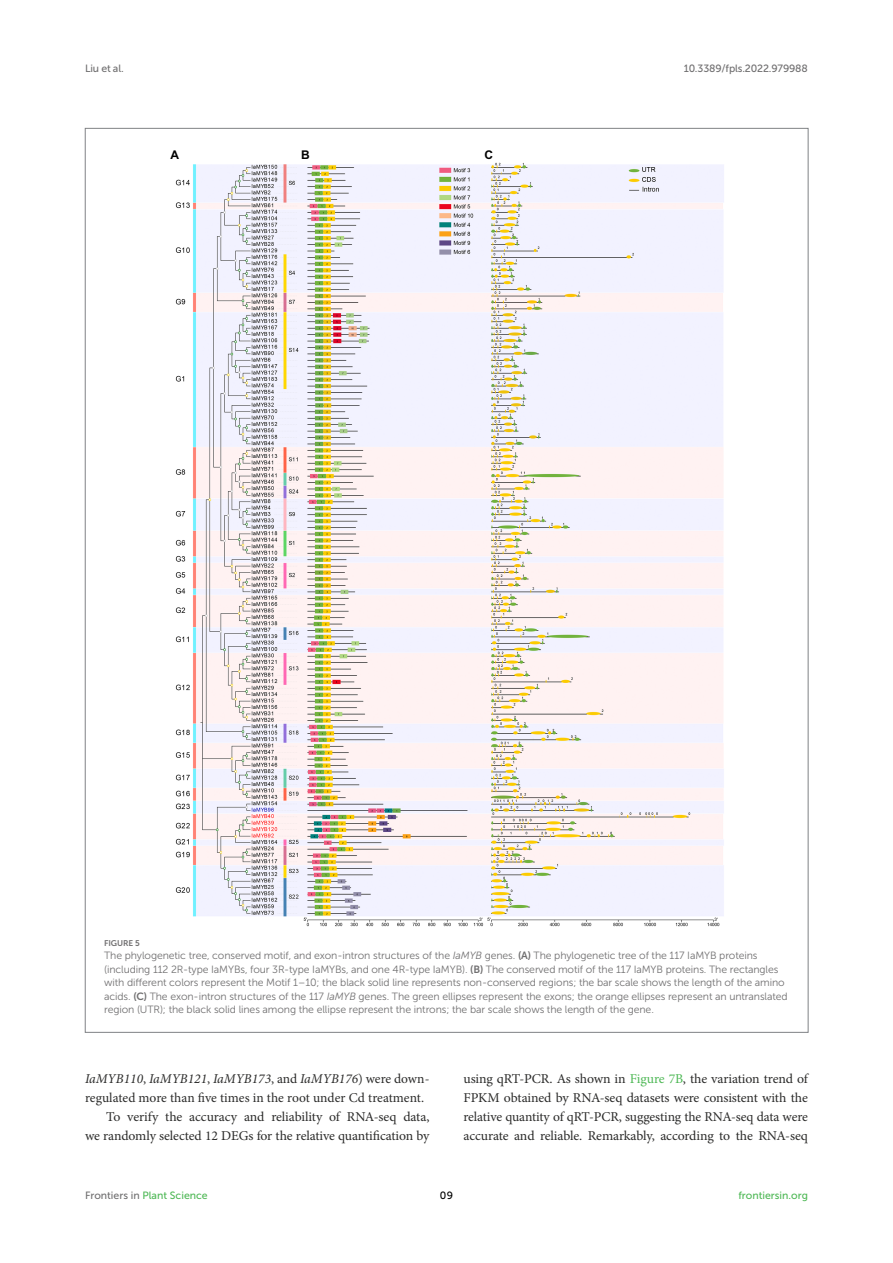
<style>
.page{position:relative;width:893px;height:1263px;background:#fff}
.page>*{position:absolute;margin:0;border:0;box-sizing:border-box;transform-origin:0 0}
.TEXT{font:13.5px/18.8px "Minion Pro";letter-spacing:-.01em;color:#2b2b2a;text-align:right}
.TEXT_FLUSH{font:13.5px/18.8px "Minion Pro";color:#2b2b2a}
.t1{font:700 12px "Arial";color:#000}
.FIG_LEG{font:10.5px/13.5px "Museo Sans 300";letter-spacing:-.01em;color:#706f70}
.t2{font:10.5px "Museo Sans 500";color:#4eb855}
.t3{font:10.5px "Museo Sans 500";letter-spacing:-.015em;color:#706f70}
.t4{font:10.5px "Museo Sans 500";color:#000}
.FIG_HD{font:8.25px "Museo Sans 700";letter-spacing:-.01em;color:#706f70}
.s1{font-style:italic}
.s2{font-family:"Museo Sans 700"}
.s3{color:#4eb855}
.s4{color:#706f70}
</style>
<div class="page">
<img style="left:175px;top:162px;width:549px;height:765px">
<p class="t3" style="left:85px;top:63px;width:40px">Liu et al.</p>
<p class="t3" style="left:684px;top:63px;width:126px">10.3389/fpls.2022.979988</p>
<p class="t1" style="left:170px;top:146px;width:10px">A</p>
<p class="t1" style="left:301px;top:146px;width:10px">B</p>
<p class="t1" style="left:484px;top:146px;width:10px">C</p>
<p class="FIG_HD" style="left:104px;top:938px;width:37px">FIGURE 5</p>
<p class="FIG_LEG" style="left:104px;top:949px;width:685px">The phylogenetic tree, conserved motif, and exon-intron structures of the <span class="s1">IaMYB</span> genes. <span class="s2">(A)</span> The phylogenetic tree of the 117 IaMYB proteins (including 112 2R-type IaMYBs, four 3R-type IaMYBs, and one 4R-type IaMYB). <span class="s2">(B)</span> The conserved motif of the 117 IaMYB proteins. The rectangles with different colors represent the Motif 1–10; the black solid line represents non-conserved regions; the bar scale shows the length of the amino acids. <span class="s2">(C)</span> The exon-intron structures of the 117 <span class="s1">IaMYB</span> genes. The green ellipses represent the exons; the orange ellipses represent an untranslated region (UTR); the black solid lines among the ellipse represent the introns; the bar scale shows the length of the gene.</p>
<p class="TEXT_FLUSH" style="left:85px;top:1070px;width:346px"><span class="s1">IaMYB110</span>, <span class="s1">IaMYB121</span>, <span class="s1">IaMYB173</span>, and <span class="s1">IaMYB176</span>) were down&shy;regulated more than five times in the root under Cd treatment.</p>
<p class="TEXT" style="left:85px;top:1107px;width:346px">To verify the accuracy and reliability of RNA-seq data,<br>we randomly selected 12 DEGs for the relative quantification by</p>
<p class="TEXT" style="left:463px;top:1070px;width:346px;text-align:justify">using qRT-PCR. As shown in <span class="s3">Figure 7B</span>, the variation trend of FPKM obtained by RNA-seq datasets were consistent with the relative quantity of qRT-PCR, suggesting the RNA-seq data were accurate and reliable. Remarkably, according to the RNA-seq</p>
<p class="t2" style="left:85px;top:1190px;width:124px"><span class="s4">Frontiers in</span> Plant Science</p>
<p class="t4" style="left:440px;top:1190px;width:15px">09</p>
<p class="t2" style="left:738px;top:1190px;width:71px">frontiersin.org</p>
</div>
